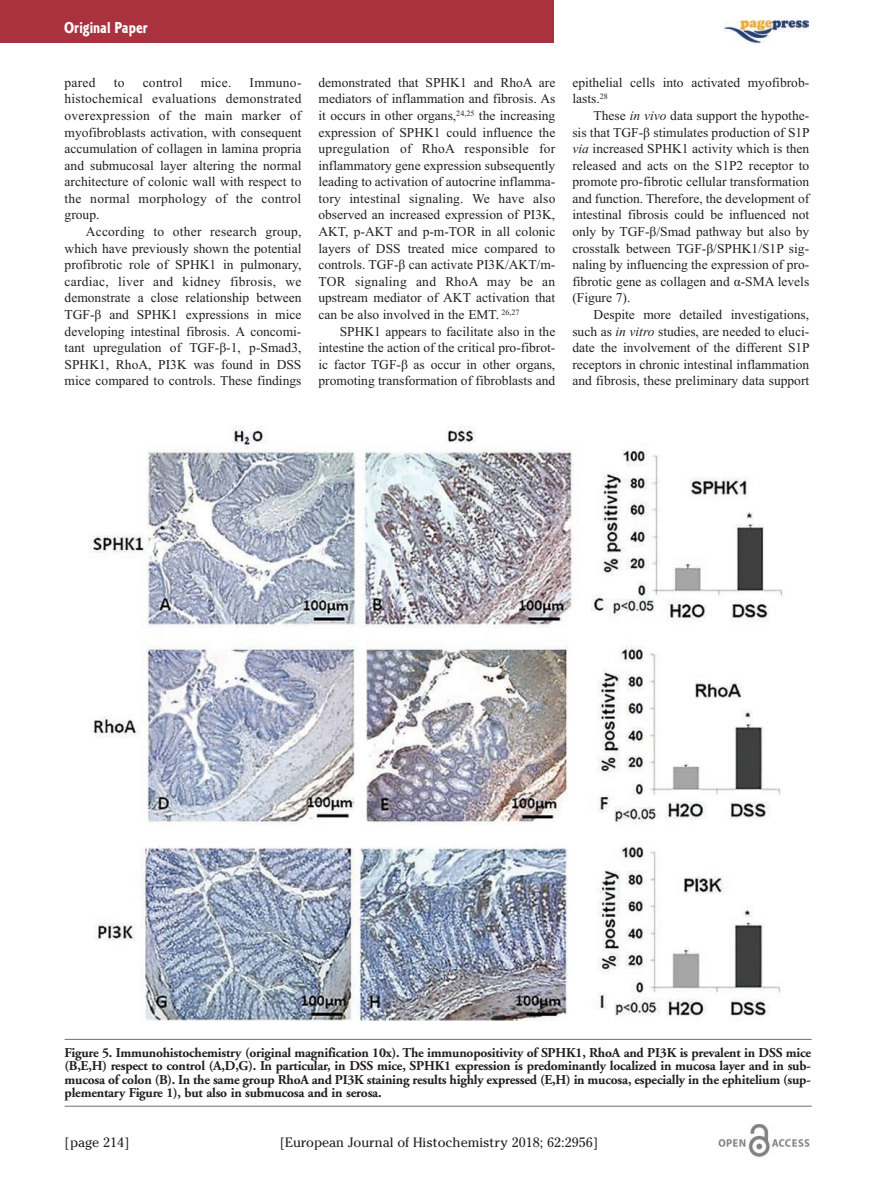
<style>
.page{position:relative;width:894px;height:1191px;background:#fff}
.page>*{position:absolute;margin:0;border:0;box-sizing:border-box;transform-origin:0 0}
.t1{font:16.5px "Corinthian Bold Condensed Plain";color:#fff}
.t2{font:13.5px/16.6px "Times New Roman";color:#231f20;text-align:justify}
.t3{font:700 13.5px/13.5px "Adobe Garamond";letter-spacing:-.015em;color:#231f20;text-align:justify}
.t4{font:13.5px "Cheltenham";color:#231f20}
.t5{font:13.5px "Times New Roman";letter-spacing:.02em;color:#231f20}
.s1{font-style:italic}
</style>
<div class="page">
<div style="left:0;top:0;width:554px;height:42px;background:#aa323f"></div>
<img style="left:718px;top:1124px;width:91px;height:33px">
<img style="left:724px;top:19px;width:84px;height:24px">
<hr style="left:65px;top:1038px;width:746px;height:1px;background:#6c6d70">
<hr style="left:65px;top:1105px;width:746px;height:1px;background:#6c6d70">
<img style="left:89px;top:426px;width:694px;height:593px">
<p class="t1" style="left:64px;top:22px;width:85px">Original Paper</p>
<p class="t2" style="left:65px;top:74px;width:33px">pared</p>
<p class="t2" style="left:114px;top:74px;width:12px">to</p>
<p class="t5" style="left:143px;top:74px;width:41px">control</p>
<p class="t2" style="left:201px;top:74px;width:32px">mice.</p>
<p class="t2" style="left:65px;top:74px;width:238px;text-indent:185px">Immuno - histochemical evaluations demonstrated overexpression of the main marker of myofibroblasts activation, with consequent accumulation of collagen in lamina propria and submucosal layer altering the normal architecture of colonic wall with respect to the normal morphology of the control group.</p>
<p class="t2" style="left:65px;top:223px;width:238px;text-indent:21px">According to other research group, which have previously shown the potential profibrotic role of SPHK1 in pulmonary, cardiac, liver and kidney fibrosis, we demonstrate a close relationship between TGF-β and SPHK1 expressions in mice developing intestinal fibrosis. A concomi&shy;tant upregulation of TGF-β-1, p-Smad3, SPHK1, RhoA, PI3K was found in DSS mice compared to controls. These findings</p>
<p class="t2" style="left:318px;top:74px;width:238px">demonstrated that SPHK1 and RhoA are mediators of inflammation and fibrosis. As it occurs in other organs,<sup>24,25</sup> the increasing expression of SPHK1 could influence the upregulation of RhoA responsible for inflammatory gene expression subsequently leading to activation of autocrine inflamma&shy;tory intestinal signaling. We have also observed an increased expression of PI3K, AKT, p-AKT and p-m-TOR in all colonic layers of DSS treated mice compared to controls. TGF-β can activate PI3K/AKT/m-TOR signaling and RhoA may be an upstream mediator of AKT activation that can be also involved in the EMT. <sup>26,27</sup></p>
<p class="t2" style="left:318px;top:322px;width:238px;text-indent:21px">SPHK1 appears to facilitate also in the intestine the action of the critical pro-fibrot&shy;ic factor TGF-β as occur in other organs, promoting transformation of fibroblasts and</p>
<p class="t2" style="left:572px;top:74px;width:238px">epithelial cells into activated myofibrob&shy;lasts.<sup>28</sup></p>
<p class="t2" style="left:572px;top:107px;width:239px;text-indent:21px">These <span class="s1">in vivo</span> data support the hypothe&shy;sis that TGF-β stimulates production of S1P <span class="s1">via</span> increased SPHK1 activity which is then released and acts on the S1P2 receptor to promote pro-fibrotic cellular transformation and function. Therefore, the development of intestinal fibrosis could be influenced not only by TGF-β/Smad pathway but also by crosstalk between TGF-β/SPHK1/S1P sig&shy;naling by influencing the expression of pro&shy;fibrotic gene as collagen and α-SMA levels (Figure 7).</p>
<p class="t2" style="left:572px;top:306px;width:239px;text-indent:21px">Despite more detailed investigations, such as <span class="s1">in vitro</span> studies, are needed to eluci&shy;date the involvement of the different S1P receptors in chronic intestinal inflammation and fibrosis, these preliminary data support</p>
<p class="t3" style="left:65px;top:1046px;width:748px">Figure 5. Immunohistochemistry (original magnification 10x). The immunopositivity of SPHK1, RhoA and PI3K is prevalent in DSS mice (B,E,H) respect to control (A,D,G). In particular, in DSS mice, SPHK1 expression is predominantly localized in mucosa layer and in sub&shy;mucosa of colon (B). In the same group RhoA and PI3K staining results highly expressed (E,H) in mucosa, especially in the ephitelium (sup&shy;plementary Figure 1), but also in submucosa and in serosa.</p>
<p class="t4" style="left:65px;top:1134px;width:66px">[page 214]</p>
<p class="t4" style="left:280px;top:1134px;width:320px">[European Journal of Histochemistry 2018; 62:2956]</p>
</div>
